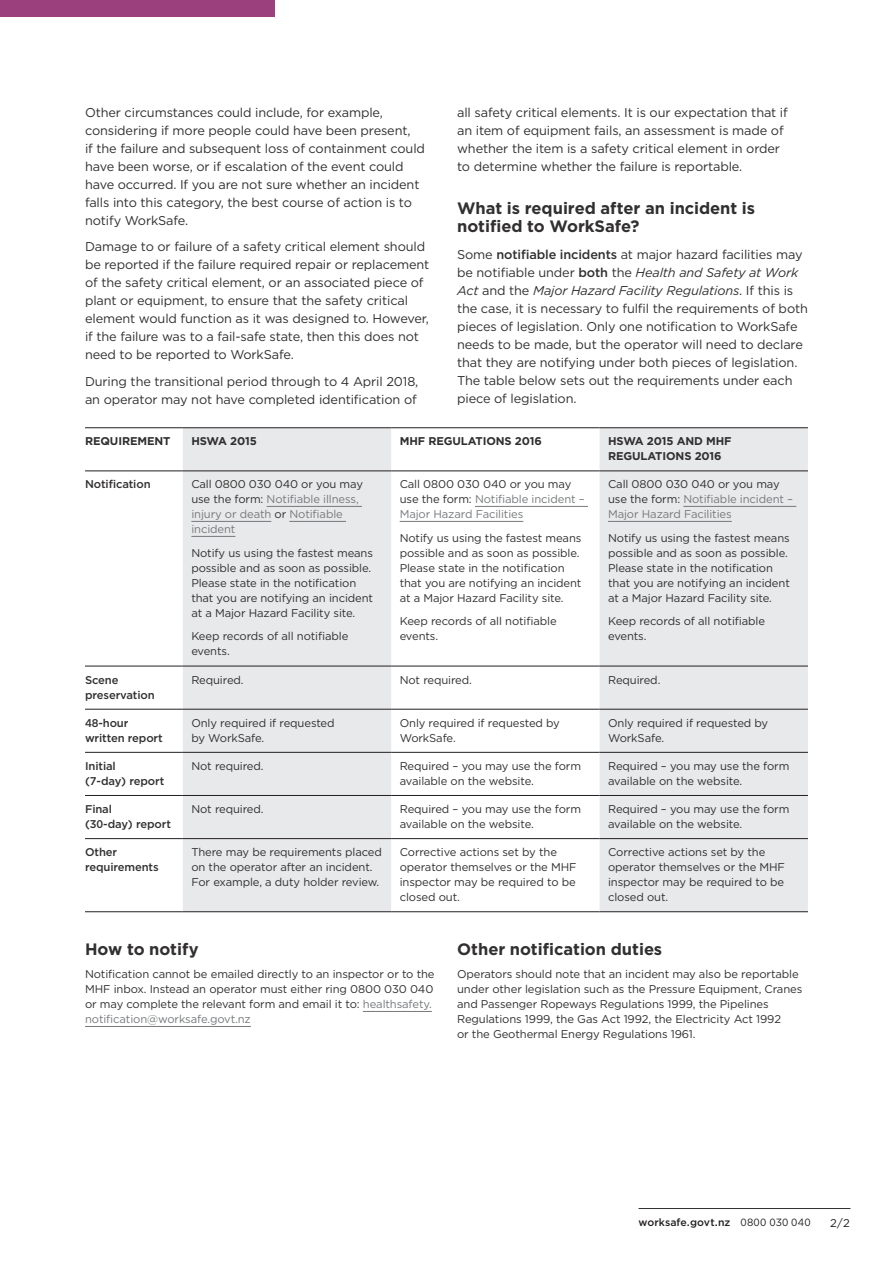
<style>
.page{position:relative;width:893px;height:1263px;background:#fff}
.page>*{position:absolute;margin:0;border:0;box-sizing:border-box;transform-origin:0 0}
.t1{font:700 16.5px/18px "Gotham";letter-spacing:-.005em;color:#312f30}
.body{font:12.75px/18px "Gotham";letter-spacing:-.01em;color:#312f30}
.table_body{font:11.25px/15px "Gotham";letter-spacing:-.01em;color:#312f30}
.table_body-2{font:11.25px/15px "Gotham";letter-spacing:-.01em;color:#76787b}
.table_H2{font:500 11.25px/15px "Gotham";letter-spacing:-.01em;color:#312f30}
.table_H1{font:700 11.25px/15px "Gotham";letter-spacing:-.01em;color:#312f30}
.t2{font:11.25px "Gotham";color:#231f20}
.t3{font:500 10.5px "Gotham";letter-spacing:.005em;color:#231f20}
.s1{font-weight:500}
.s2{font-style:italic}
.s3{color:#312f30}
.s4{color:#76787b}
.s5{font-weight:400}
</style>
<div class="page">
<hr style="left:639px;top:1208px;width:211px;height:1px;background:#312f30">
<div style="left:0;top:0;width:274px;height:17px;background:#9c3f7d"></div>
<svg style="left:183px;top:428px;width:625px;height:483px;fill:#e8e9ea"></svg>
<hr style="left:85px;top:427px;width:98px;height:1px;background:#231f20">
<hr style="left:183px;top:427px;width:208px;height:1px;background:#231f20">
<hr style="left:391px;top:427px;width:209px;height:1px;background:#231f20">
<hr style="left:600px;top:427px;width:208px;height:1px;background:#231f20">
<hr style="left:85px;top:471px;width:98px;height:1px;background:#231f20">
<hr style="left:183px;top:471px;width:208px;height:1px;background:#231f20">
<hr style="left:391px;top:471px;width:209px;height:1px;background:#231f20">
<hr style="left:600px;top:471px;width:208px;height:1px;background:#231f20">
<hr style="left:85px;top:666px;width:98px;height:1px;background:#231f20">
<hr style="left:183px;top:666px;width:208px;height:1px;background:#231f20">
<hr style="left:391px;top:666px;width:209px;height:1px;background:#231f20">
<hr style="left:600px;top:666px;width:208px;height:1px;background:#231f20">
<hr style="left:85px;top:709px;width:98px;height:1px;background:#231f20">
<hr style="left:183px;top:709px;width:208px;height:1px;background:#231f20">
<hr style="left:391px;top:709px;width:209px;height:1px;background:#231f20">
<hr style="left:600px;top:709px;width:208px;height:1px;background:#231f20">
<hr style="left:85px;top:752px;width:98px;height:1px;background:#231f20">
<hr style="left:183px;top:752px;width:208px;height:1px;background:#231f20">
<hr style="left:391px;top:752px;width:209px;height:1px;background:#231f20">
<hr style="left:600px;top:752px;width:208px;height:1px;background:#231f20">
<hr style="left:85px;top:795px;width:98px;height:1px;background:#231f20">
<hr style="left:183px;top:795px;width:208px;height:1px;background:#231f20">
<hr style="left:391px;top:795px;width:209px;height:1px;background:#231f20">
<hr style="left:600px;top:795px;width:208px;height:1px;background:#231f20">
<hr style="left:85px;top:838px;width:98px;height:1px;background:#231f20">
<hr style="left:183px;top:838px;width:208px;height:1px;background:#231f20">
<hr style="left:391px;top:838px;width:209px;height:1px;background:#231f20">
<hr style="left:600px;top:838px;width:208px;height:1px;background:#231f20">
<hr style="left:85px;top:911px;width:98px;height:1px;background:#231f20">
<hr style="left:183px;top:911px;width:208px;height:1px;background:#231f20">
<hr style="left:391px;top:911px;width:209px;height:1px;background:#231f20">
<hr style="left:600px;top:911px;width:208px;height:1px;background:#231f20">
<hr style="left:267px;top:506px;width:95px;height:1px;background:#76787b">
<hr style="left:191px;top:521px;width:80px;height:1px;background:#76787b">
<hr style="left:289px;top:521px;width:57px;height:1px;background:#76787b">
<hr style="left:191px;top:536px;width:44px;height:1px;background:#76787b">
<hr style="left:475px;top:506px;width:113px;height:1px;background:#76787b">
<hr style="left:400px;top:521px;width:123px;height:1px;background:#76787b">
<hr style="left:683px;top:506px;width:113px;height:1px;background:#76787b">
<hr style="left:608px;top:521px;width:124px;height:1px;background:#76787b">
<hr style="left:363px;top:1011px;width:69px;height:1px;background:#76787b">
<hr style="left:85px;top:1026px;width:166px;height:1px;background:#76787b">
<p class="body" style="left:85px;top:103px;width:341px">Other circumstances could include, for example, considering if more people could have been present,<br>if the failure and subsequent loss of containment could have been worse, or if escalation of the event could have occurred. If you are not sure whether an incident falls into this category, the best course of action is to notify WorkSafe.</p>
<p class="body" style="left:85px;top:237px;width:346px">Damage to or failure of a safety critical element should be reported if the failure required repair or replacement of the safety critical element, or an associated piece of plant or equipment, to ensure that the safety critical element would function as it was designed to. However, if the failure was to a fail-safe state, then this does not need to be reported to WorkSafe.</p>
<p class="body" style="left:85px;top:372px;width:335px">During the transitional period through to 4 April 2018, an operator may not have completed identification of</p>
<p class="body" style="left:457px;top:103px;width:332px">all safety critical elements. It is our expectation that if an item of equipment fails, an assessment is made of whether the item is a safety critical element in order to determine whether the failure is reportable.</p>
<h1 class="t1" style="left:457px;top:199px;width:300px">What is required after an incident is notified to WorkSafe?</h1>
<p class="body" style="left:457px;top:245px;width:352px">Some <span class="s1">notifiable incidents</span> at major hazard facilities may be notifiable under <span class="s1">both</span> the <span class="s2">Health and Safety at Work Act</span> and the <span class="s2">Major Hazard Facility Regulations</span>. If this is the case, it is necessary to fulfil the requirements of both pieces of legislation. Only one notification to WorkSafe needs to be made, but the operator will need to declare that they are notifying under both pieces of legislation.<br>The table below sets out the requirements under each piece of legislation.</p>
<p class="table_H1" style="left:85px;top:434px;width:87px">REQUIREMENT</p>
<p class="table_H1" style="left:191px;top:434px;width:67px">HSWA 2015</p>
<p class="table_H1" style="left:400px;top:434px;width:144px">MHF REGULATIONS 2016</p>
<p class="table_H1" style="left:608px;top:434px;width:125px">HSWA 2015 AND MHF<br>REGULATIONS 2016</p>
<p class="table_H2" style="left:85px;top:477px;width:67px">Notification</p>
<p class="table_body-2" style="left:191px;top:477px;width:173px"><span class="s3">Call 0800 030 040 or you may use the form:</span> Notifiable illness, injury or death <span class="s3">or</span> Notifiable incident</p>
<p class="table_body" style="left:191px;top:545px;width:183px">Notify us using the fastest means possible and as soon as possible.<br>Please state in the notification that you are notifying an incident at a Major Hazard Facility site.</p>
<p class="table_body" style="left:191px;top:629px;width:159px">Keep records of all notifiable events.</p>
<p class="table_body-2" style="left:400px;top:477px;width:187px"><span class="s3">Call 0800 030 040 or you may use the form:</span> Notifiable incident –<br>Major Hazard Facilities</p>
<p class="table_body" style="left:400px;top:530px;width:183px">Notify us using the fastest means possible and as soon as possible.<br>Please state in the notification that you are notifying an incident at a Major Hazard Facility site.</p>
<p class="table_body" style="left:400px;top:614px;width:159px">Keep records of all notifiable events.</p>
<p class="table_body-2" style="left:608px;top:477px;width:187px"><span class="s3">Call 0800 030 040 or you may use the form:</span> Notifiable incident –<br>Major Hazard Facilities</p>
<p class="table_body" style="left:608px;top:530px;width:183px">Notify us using the fastest means possible and as soon as possible.<br>Please state in the notification that you are notifying an incident at a Major Hazard Facility site.</p>
<p class="table_body" style="left:608px;top:614px;width:159px">Keep records of all notifiable events.</p>
<p class="table_H2" style="left:85px;top:672px;width:71px">Scene preservation</p>
<p class="table_body" style="left:191px;top:672px;width:54px">Required.</p>
<p class="table_body" style="left:400px;top:672px;width:74px">Not required.</p>
<p class="table_body" style="left:608px;top:672px;width:54px">Required.</p>
<p class="table_H2" style="left:85px;top:715px;width:79px">48-hour written report</p>
<p class="table_body" style="left:191px;top:715px;width:145px">Only required if requested by WorkSafe.</p>
<p class="table_body" style="left:400px;top:715px;width:162px">Only required if requested by<br>WorkSafe.</p>
<p class="table_body" style="left:608px;top:715px;width:162px">Only required if requested by<br>WorkSafe.</p>
<p class="table_H2" style="left:85px;top:758px;width:81px">Initial<br>(7-day) report</p>
<p class="table_body" style="left:191px;top:758px;width:74px">Not required.</p>
<p class="table_body" style="left:400px;top:758px;width:183px">Required – you may use the form available on the website.</p>
<p class="table_body" style="left:608px;top:758px;width:183px">Required – you may use the form available on the website.</p>
<p class="table_H2" style="left:85px;top:801px;width:87px">Final<br>(30-day) report</p>
<p class="table_body" style="left:191px;top:801px;width:74px">Not required.</p>
<p class="table_body" style="left:400px;top:801px;width:183px">Required – you may use the form available on the website.</p>
<p class="table_body" style="left:608px;top:801px;width:183px">Required – you may use the form available on the website.</p>
<p class="table_H2" style="left:85px;top:844px;width:75px">Other requirements</p>
<p class="table_body" style="left:191px;top:844px;width:192px">There may be requirements placed on the operator after an incident.<br>For example, a duty holder review.</p>
<p class="table_body" style="left:400px;top:844px;width:178px">Corrective actions set by the operator themselves or the MHF inspector may be required to be closed out.</p>
<p class="table_body" style="left:608px;top:844px;width:178px">Corrective actions set by the operator themselves or the MHF inspector may be required to be closed out.</p>
<h1 class="t1" style="left:85px;top:940px;width:115px">How to notify</h1>
<p class="table_body" style="left:85px;top:967px;width:351px">Notification cannot be emailed directly to an inspector or to the MHF inbox. Instead an operator must either ring 0800 030 040 or may complete the relevant form and email it to: <span class="s4">healthsafety. notification@worksafe.govt.nz</span></p>
<h1 class="t1" style="left:457px;top:940px;width:207px">Other notification duties</h1>
<p class="table_body" style="left:457px;top:967px;width:347px">Operators should note that an incident may also be reportable under other legislation such as the Pressure Equipment, Cranes and Passenger Ropeways Regulations 1999, the Pipelines Regulations 1999, the Gas Act 1992, the Electricity Act 1992<br>or the Geothermal Energy Regulations 1961.</p>
<p class="t3" style="left:639px;top:1215px;width:174px">worksafe.govt.nz <span class="s5">0800 030 040</span></p>
<p class="t2" style="left:830px;top:1215px;width:21px">2/2</p>
</div>
